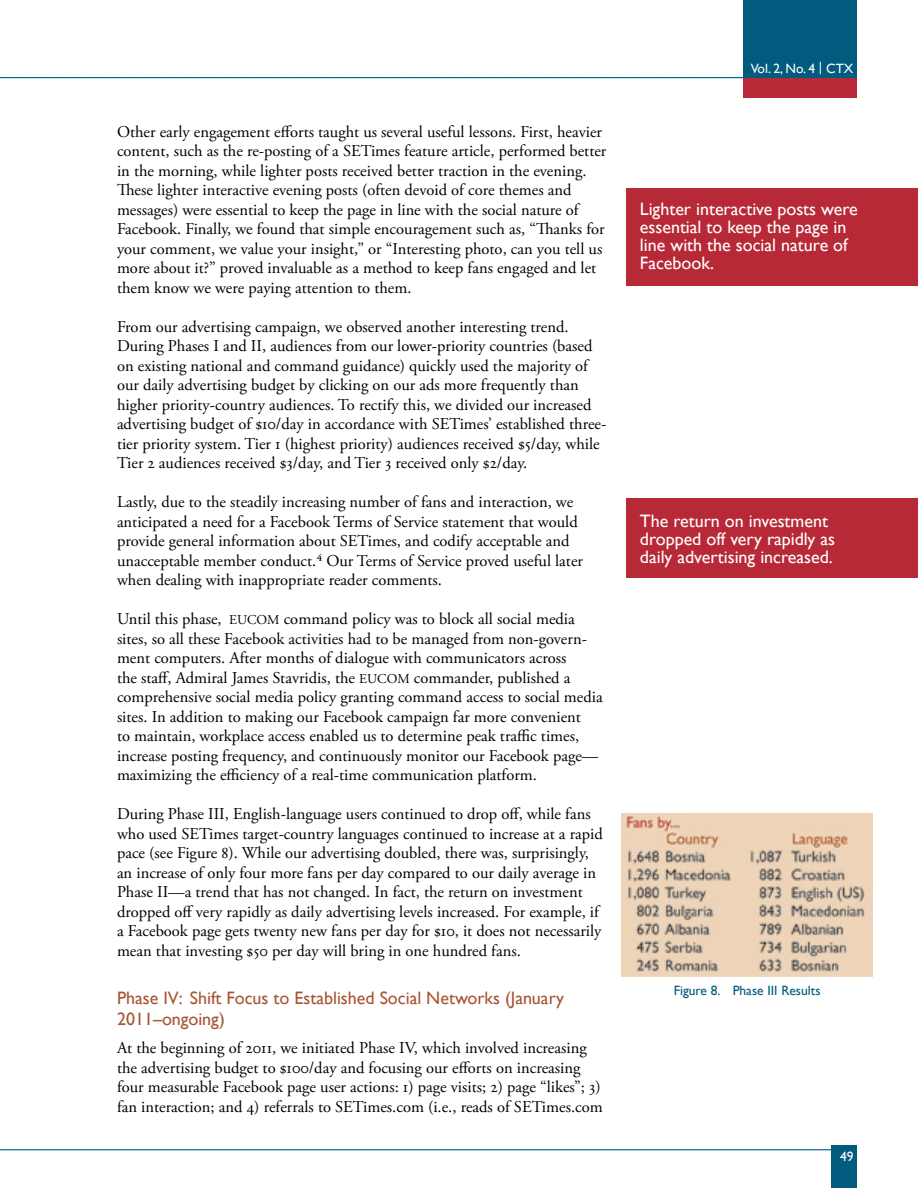
<style>
.page{position:relative;width:918px;height:1188px;background:#fff}
.page>*{position:absolute;margin:0;border:0;box-sizing:border-box;transform-origin:0 0}
.pull_quote{font:18px/18px "Gill Sans";color:#fff}
.Heading_2{font:18px/21px "Gill Sans";color:#a75534}
.BODY_COPY{font:16.5px/19.5px "Adobe Garamond Pro";color:#000}
.image_caption{font:13.5px "Gill Sans";color:#005b7e}
.t1{font:13.5px "Gill Sans";color:#fff}
.s1{font-size:13.5px}
</style>
<div class="page">
<svg style="left:0;top:77px;width:743px;height:1px"></svg>
<svg style="left:0;top:1149px;width:831px;height:1px"></svg>
<div style="left:831px;top:1145px;width:25px;height:43px;background:#005b7e"></div>
<div style="left:743px;top:0;width:113px;height:79px;background:#005b7e"></div>
<div style="left:743px;top:78px;width:113px;height:20px;background:#b82937"></div>
<div style="left:626px;top:189px;width:292px;height:97px;background:#b82937"></div>
<div style="left:626px;top:498px;width:292px;height:79px;background:#b82937"></div>
<img style="left:622px;top:813px;width:250px;height:163px">
<p class="BODY_COPY" style="left:117px;top:122px;width:491px">Other early engagement efforts taught us several useful lessons. First, heavier content, such as the re-posting of a SETimes feature article, performed better in the morning, while lighter posts received better traction in the evening.<br>These lighter interactive evening posts (often devoid of core themes and messages) were essential to keep the page in line with the social nature of Facebook. Finally, we found that simple encouragement such as, “Thanks for your comment, we value your insight,” or “Interesting photo, can you tell us more about it?” proved invaluable as a method to keep fans engaged and let them know we were paying attention to them.</p>
<p class="BODY_COPY" style="left:117px;top:317px;width:491px">From our advertising campaign, we observed another interesting trend.<br>During Phases I and II, audiences from our lower-priority countries (based on existing national and command guidance) quickly used the majority of our daily advertising budget by clicking on our ads more frequently than higher priority-country audiences. To rectify this, we divided our increased advertising budget of $10/day in accordance with SETimes’ established three&shy;tier priority system. Tier 1 (highest priority) audiences received $5/day, while Tier 2 audiences received $3/day, and Tier 3 received only $2/day.</p>
<p class="BODY_COPY" style="left:117px;top:493px;width:468px">Lastly, due to the steadily increasing number of fans and interaction, we anticipated a need for a Facebook Terms of Service statement that would provide general information about SETimes, and codify acceptable and unacceptable member conduct.4 Our Terms of Service proved useful later when dealing with inappropriate reader comments.</p>
<p class="BODY_COPY" style="left:117px;top:610px;width:487px">Until this phase, <span class="s1">EUCOM</span> command policy was to block all social media sites, so all these Facebook activities had to be managed from non-govern&shy;ment computers. After months of dialogue with communicators across<br>the staff, Admiral James Stavridis, the <span class="s1">EUCOM</span> commander, published a comprehensive social media policy granting command access to social media sites. In addition to making our Facebook campaign far more convenient<br>to maintain, workplace access enabled us to determine peak traffic times, increase posting frequency, and continuously monitor our Facebook page— maximizing the efficiency of a real-time communication platform.</p>
<p class="BODY_COPY" style="left:117px;top:805px;width:487px">During Phase III, English-language users continued to drop off, while fans who used SETimes target-country languages continued to increase at a rapid pace (see Figure 8). While our advertising doubled, there was, surprisingly, an increase of only four more fans per day compared to our daily average in Phase II—a trend that has not changed. In fact, the return on investment dropped off very rapidly as daily advertising levels increased. For example, if a Facebook page gets twenty new fans per day for $10, it does not necessarily mean that investing $50 per day will bring in one hundred fans.</p>
<p class="Heading_2" style="left:117px;top:987px;width:449px">Phase IV: Shift Focus to Established Social Networks (January<br>2011–ongoing)</p>
<p class="BODY_COPY" style="left:117px;top:1039px;width:487px">At the beginning of 2011, we initiated Phase IV, which involved increasing the advertising budget to $100/day and focusing our efforts on increasing four measurable Facebook page user actions: 1) page visits; 2) page “likes”; 3) fan interaction; and 4) referrals to SETimes.com (i.e., reads of SETimes.com</p>
<p class="t1" style="left:751px;top:60px;width:104px">Vol. 2, No. 4 | CTX</p>
<p class="pull_quote" style="left:640px;top:200px;width:219px">Lighter interactive posts were essential to keep the page in line with the social nature of<br>Facebook.</p>
<p class="pull_quote" style="left:640px;top:512px;width:197px">The return on investment dropped off very rapidly as daily advertising increased.</p>
<p class="image_caption" style="left:674px;top:983px;width:148px">Figure 8. Phase III Results</p>
<p class="t1" style="left:840px;top:1149px;width:15px">49</p>
</div>
